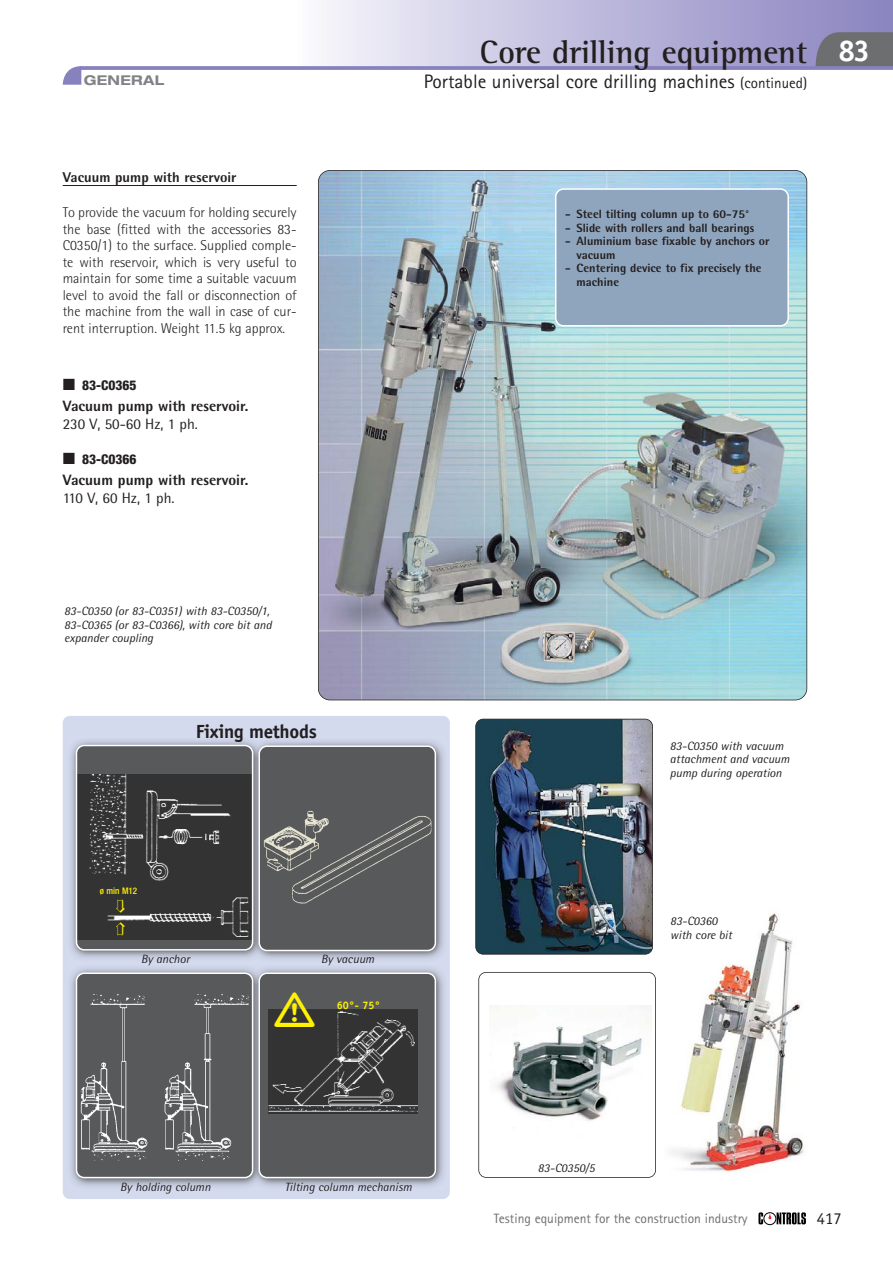
<style>
.page{position:relative;width:893px;height:1263px;background:#fff}
.page>*{position:absolute;margin:0;border:0;box-sizing:border-box;transform-origin:0 0}
.t1{font:700 33px "Rotis Semi Serif";color:#231f20}
.t2{font:700 30px "Officina Sans";color:#fff}
.t3{font:19.5px "Rotis Sans Serif";color:#231f20}
.t4{font:700 19.05px "Officina Sans";letter-spacing:-.015em;color:#231f20}
.t5{font:16.5px "Officina Sans";color:#231f20}
.t6{font:800 15px "Rotis Semi Sans";color:#231f20}
.t7{font:15px "Rotis Semi Sans";color:#231f20}
.t8{font:300 14.25px/16.5px "Rotis Semi Sans";color:#231f20;text-align:justify}
.t9{font:800 14.25px "Rotis Semi Sans";color:#231f20}
.t10{font:13.5px "Rotis Sans Serif";color:#6c6e70}
.t11{font:800 condensed 13.5px "Helvetica Neue";color:#231f20}
.t12{font:700 expanded 13.5px "Helvetica Neue";letter-spacing:.025em;color:#808285}
.t13{font:italic 12px/13.5px "Rotis Semi Sans";color:#231f20}
.t14{font:800 12px/13.5px "Rotis Semi Sans";color:#231f20}
.t15{font:700 10.95px "Officina Sans";color:#fff200}
.t16{font:500 condensed 9.15px "Helvetica Neue";color:#fff200}
.s1{font-size:15px}
</style>
<div class="page">
<div style="left:297px;top:0;width:595px;height:67px;background:linear-gradient(to right,#f7f7fc,#8781be)"></div>
<svg style="left:815px;top:30px;width:77px;height:36px;background:#70727a"></svg>
<div style="left:763px;top:1212px;width:13px;height:13px;border:1px solid #000;border-radius:50%"></div>
<svg style="left:758px;top:1212px;width:47px;height:12px"></svg>
<hr style="left:80px;top:66px;width:812px;height:4px;background:#8781bd">
<svg style="left:63px;top:66px;width:18px;height:19px"></svg>
<div style="left:63px;top:716px;width:387px;height:483px;background:#d4daee;border-radius:7px"></div>
<img style="left:318px;top:170px;width:488px;height:530px;border-radius:12px">
<div style="left:318px;top:170px;width:489px;height:530px;border:2px solid #231f20;border-radius:12px"></div>
<img style="left:671px;top:913px;width:133px;height:259px">
<img style="left:489px;top:1005px;width:162px;height:116px">
<div style="left:478px;top:972px;width:178px;height:206px;border:2px solid #231f20;border-radius:8px"></div>
<img style="left:475px;top:719px;width:177px;height:235px;border-radius:7px">
<div style="left:475px;top:719px;width:178px;height:236px;border:2px solid #231f20;border-radius:8px"></div>
<img style="left:66px;top:735px;width:382px;height:456px;border-radius:7px">
<div style="left:555px;top:188px;width:234px;height:139px;background:#8fa5bd"></div>
<hr style="left:63px;top:185px;width:234px;height:1px;background:#231f20">
<svg style="left:76px;top:973px;width:360px;height:205px;background:#656668"></svg>
<svg style="left:76px;top:745px;width:360px;height:206px;background:#5f6061"></svg>
<h1 class="t1" style="left:480px;top:40px;width:329px">Core drilling equipment</h1>
<p class="t12" style="left:84px;top:75px;width:82px">GENERAL</p>
<h3 class="t3" style="left:424px;top:75px;width:385px">Portable universal core drilling machines <span class="s1">(continued)</span></h3>
<p class="t9" style="left:63px;top:172px;width:175px">Vacuum pump with reservoir</p>
<p class="t8" style="left:63px;top:206px;width:235px">To provide the vacuum for holding securely the base (fitted with the accessories 83- C0350/1) to the surface. Supplied comple&shy;te with reservoir, which is very useful to maintain for some time a suitable vacuum level to avoid the fall or disconnection of the machine from the wall in case of cur&shy;rent interruption. Weight 11.5 kg approx.</p>
<p class="t11" style="left:82px;top:381px;width:56px">83-C0365</p>
<p class="t6" style="left:63px;top:401px;width:187px">Vacuum pump with reservoir.</p>
<p class="t7" style="left:63px;top:419px;width:137px">230 V, 50-60 Hz, 1 ph.</p>
<p class="t11" style="left:82px;top:454px;width:56px">83-C0366</p>
<p class="t6" style="left:63px;top:474px;width:187px">Vacuum pump with reservoir.</p>
<p class="t7" style="left:63px;top:492px;width:113px">110 V, 60 Hz, 1 ph.</p>
<p class="t14" style="left:565px;top:208px;width:186px">- Steel tilting column up to 60-75°</p>
<p class="t14" style="left:565px;top:222px;width:191px">- Slide with rollers and ball bearings</p>
<p class="t14" style="left:576px;top:235px;width:194px;text-indent:-12px">- Aluminium base fixable by anchors or vacuum</p>
<p class="t14" style="left:576px;top:262px;width:186px;text-indent:-12px">- Centering device to fix precisely the machine</p>
<h2 class="t2" style="left:838px;top:39px;width:33px">83</h2>
<p class="t13" style="left:64px;top:605px;width:209px">83-C0350 (or 83-C0351) with 83-C0350/1,<br>83-C0365 (or 83-C0366), with core bit and expander coupling</p>
<h3 class="t4" style="left:196px;top:724px;width:123px">Fixing methods</h3>
<p class="t13" style="left:669px;top:740px;width:121px">83-C0350 with vacuum attachment and vacuum pump during operation</p>
<p class="t16" style="left:100px;top:888px;width:39px">ø min M12</p>
<p class="t13" style="left:141px;top:953px;width:50px">By anchor</p>
<p class="t13" style="left:321px;top:953px;width:55px">By vacuum</p>
<p class="t15" style="left:337px;top:1001px;width:45px">60°- 75°</p>
<p class="t13" style="left:670px;top:916px;width:63px">83-C0360 with core bit</p>
<p class="t13" style="left:120px;top:1181px;width:92px">By holding column</p>
<p class="t13" style="left:285px;top:1182px;width:129px">Tilting column mechanism</p>
<p class="t13" style="left:538px;top:1163px;width:58px">83-C0350/5</p>
<p class="t10" style="left:493px;top:1213px;width:255px">Testing equipment for the construction industry</p>
<p class="t5" style="left:816px;top:1212px;width:26px">417</p>
</div>
